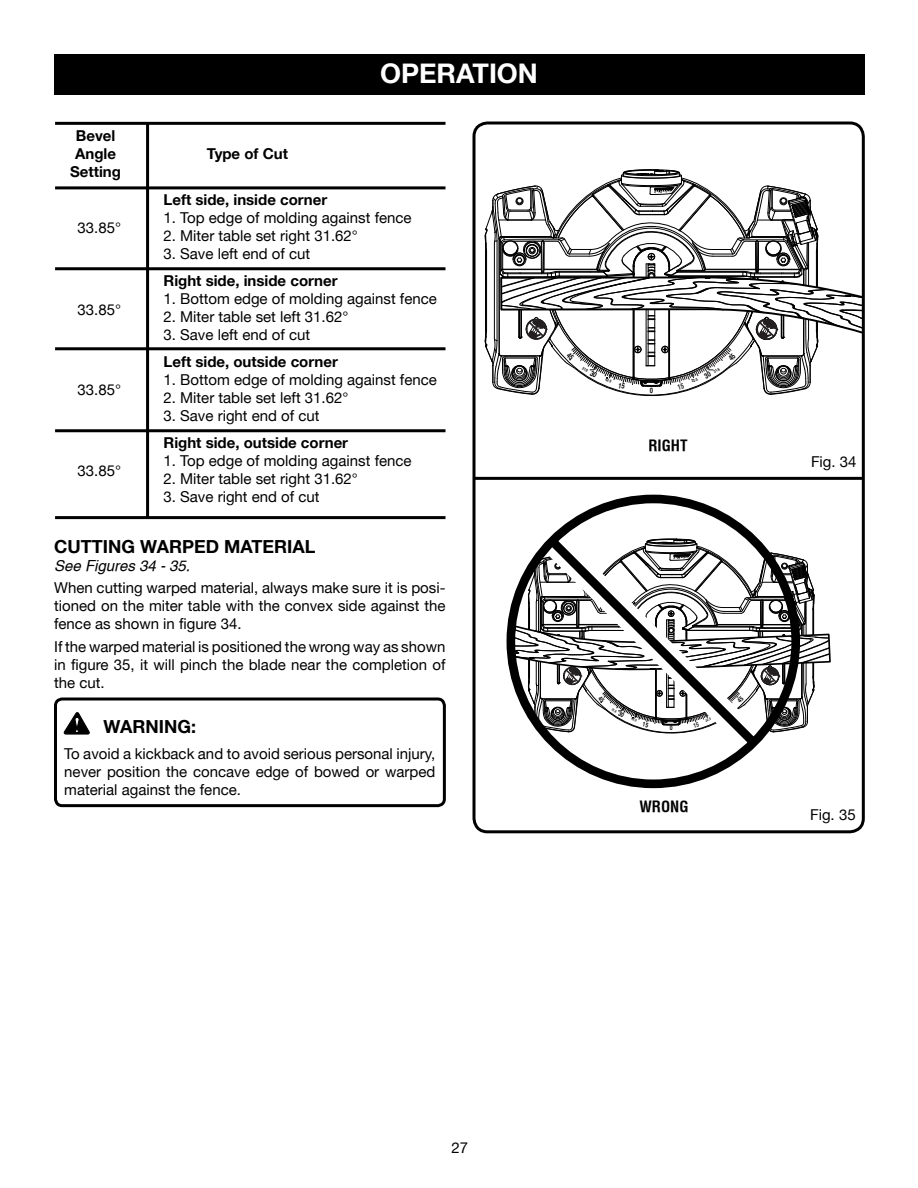
<style>
.page{position:relative;width:918px;height:1188px;background:#fff}
.page>*{position:absolute;margin:0;border:0;box-sizing:border-box;transform-origin:0 0}
.t1{font:700 27px "Helvetica Neue";color:#fff}
.t2{font:700 18px "Helvetica Neue";color:#000}
.t3{font:15px/18px "Helvetica Neue";color:#000;text-align:justify}
.t4{font:700 15px/18px "Helvetica Neue";color:#000}
.t5{font:italic 15px "Helvetica";color:#000}
.t6{font:700 condensed 15px "Helvetica";color:#000}
.t7{font:700 4.05px "Helvetica";color:#010101;scale:.77 1}
.t8{font:700 3.6px "Helvetica";color:#010101;scale:.77 1}
</style>
<div class="page">
<div style="left:54px;top:54px;width:811px;height:40px;background:#000"></div>
<hr style="left:55px;top:122px;width:391px;height:3px;background:#000">
<hr style="left:55px;top:186px;width:391px;height:3px;background:#000">
<hr style="left:55px;top:516px;width:391px;height:3px;background:#000">
<hr style="left:55px;top:267px;width:391px;height:3px;background:#000">
<hr style="left:55px;top:347px;width:391px;height:3px;background:#000">
<hr style="left:55px;top:429px;width:391px;height:3px;background:#000">
<hr style="left:146px;top:124px;width:3px;height:394px;background:#000">
<div style="left:54px;top:698px;width:392px;height:109px;border:3px solid #000;border-radius:7px"></div>
<svg style="left:64px;top:713px;width:25px;height:21px"></svg>
<hr style="left:475px;top:477px;width:387px;height:3px;background:#000">
<svg style="left:559px;top:505px;width:189px;height:272px"></svg>
<svg style="left:549px;top:529px;width:208px;height:225px"></svg>
<div style="left:472px;top:122px;width:393px;height:711px;border:3px solid #000;border-radius:14px"></div>
<svg style="left:484px;top:169px;width:380px;height:236px"></svg>
<svg style="left:507px;top:538px;width:324px;height:209px"></svg>
<p class="t4" style="left:75px;top:127px;width:42px">Bevel<br>Angle</p>
<p class="t4" style="left:70px;top:163px;width:52px">Setting</p>
<p class="t3" style="left:78px;top:218px;width:45px">33.85°</p>
<p class="t3" style="left:78px;top:300px;width:45px">33.85°</p>
<p class="t3" style="left:78px;top:381px;width:45px">33.85°</p>
<p class="t3" style="left:78px;top:462px;width:45px">33.85°</p>
<p class="t4" style="left:207px;top:145px;width:83px">Type of Cut</p>
<h1 class="t1" style="left:380px;top:56px;width:159px">OPERATION</h1>
<p class="t4" style="left:164px;top:190px;width:165px">Left side, inside corner</p>
<p class="t3" style="left:164px;top:208px;width:250px">1. Top edge of molding against fence</p>
<p class="t3" style="left:164px;top:226px;width:196px">2. Miter table set right 31.62°</p>
<p class="t3" style="left:164px;top:244px;width:148px">3. Save left end of cut</p>
<p class="t4" style="left:164px;top:271px;width:176px">Right side, inside corner</p>
<p class="t3" style="left:164px;top:289px;width:275px">1. Bottom edge of molding against fence</p>
<p class="t3" style="left:164px;top:307px;width:186px">2. Miter table set left 31.62°</p>
<p class="t3" style="left:164px;top:325px;width:148px">3. Save left end of cut</p>
<p class="t4" style="left:164px;top:352px;width:176px">Left side, outside corner</p>
<p class="t3" style="left:164px;top:370px;width:275px">1. Bottom edge of molding against fence</p>
<p class="t3" style="left:164px;top:388px;width:186px">2. Miter table set left 31.62°</p>
<p class="t3" style="left:164px;top:406px;width:158px">3. Save right end of cut</p>
<p class="t4" style="left:164px;top:433px;width:186px">Right side, outside corner</p>
<p class="t3" style="left:164px;top:451px;width:250px">1. Top edge of molding against fence</p>
<p class="t3" style="left:164px;top:469px;width:196px">2. Miter table set right 31.62°</p>
<p class="t3" style="left:164px;top:487px;width:158px">3. Save right end of cut</p>
<p class="t2" style="left:54px;top:535px;width:13px">cutting</p>
<p class="t2" style="left:140px;top:535px;width:14px">warpe</p>
<p class="t2" style="left:206px;top:535px;width:31px">d material</p>
<p class="t5" style="left:54px;top:557px;width:137px">See Figures 34 - 35.</p>
<p class="t3" style="left:54px;top:579px;width:393px">When cutting warped material, always make sure it is posi&shy;tioned on the miter table with the convex side against the fence as shown in figure 34.</p>
<p class="t3" style="left:54px;top:637px;width:393px">If the warped material is positioned the wrong way as shown in figure 35, it will pinch the blade near the completion of the cut.</p>
<p class="t2" style="left:104px;top:716px;width:94px">WARNING:</p>
<p class="t3" style="left:64px;top:744px;width:373px">To avoid a kickback and to avoid serious personal injury, never position the concave edge of bowed or warped material against the fence.</p>
<p class="t7" style="left:584px;top:366px;width:10px;rotate:31deg">31.6</p>
<p class="t7" style="left:607px;top:376px;width:10px;rotate:25deg">22.5</p>
<p class="t7" style="left:691px;top:379px;width:10px;rotate:-21deg">22.5</p>
<p class="t7" style="left:713px;top:370px;width:10px;rotate:-34deg">31.6</p>
<p class="t6" style="left:648px;top:436px;width:41px">Right</p>
<p class="t8" style="left:613px;top:707px;width:8px;rotate:31deg">31.6</p>
<p class="t8" style="left:633px;top:716px;width:8px;rotate:25deg">22.5</p>
<p class="t8" style="left:705px;top:718px;width:8px;rotate:-21deg">22.5</p>
<p class="t6" style="left:639px;top:797px;width:11px">WRONG</p>
<p class="t3" style="left:811px;top:453px;width:47px">Fig. 34</p>
<p class="t3" style="left:810px;top:805px;width:47px">Fig. 35</p>
<p class="t3" style="left:451px;top:1139px;width:18px">27</p>
</div>
